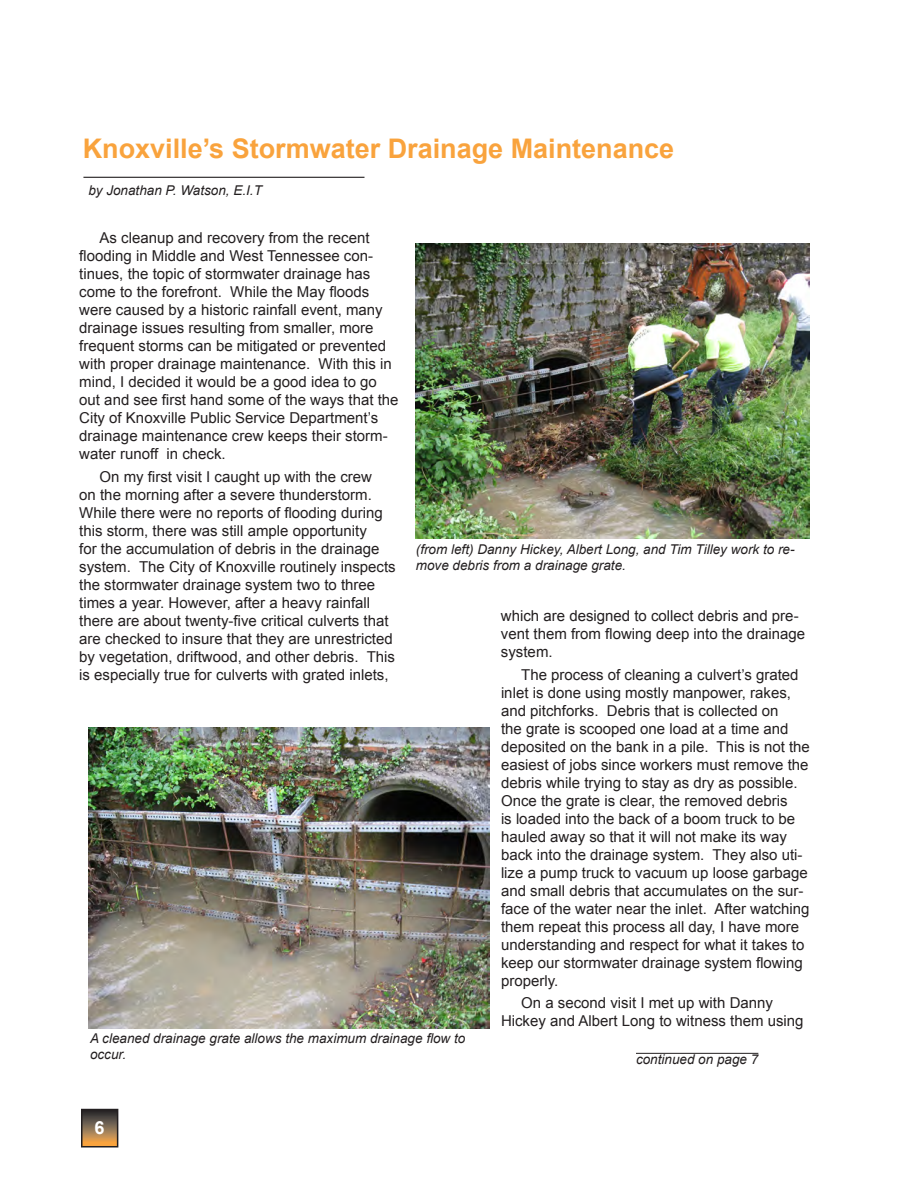
<style>
.page{position:relative;width:918px;height:1188px;background:#fff}
.page>*{position:absolute;margin:0;border:0;box-sizing:border-box;transform-origin:0 0}
.Headline_copy{font:700 27px "Arial";color:#f9a33d}
.t1{font:700 18px "Arial";color:#fff}
.article_itself{font:15px/18px "Arial";color:#231f20}
.picture_caption{font:italic 13.5px/16.2px "Arial";color:#231f20}
.byline_rule_copy{font:italic 13.5px "Arial";color:#231f20}
.continued{font:italic 13.5px "Arial";color:#231f20}
</style>
<div class="page">
<svg style="left:84px;top:1112px;width:31px;height:33px"></svg>
<div style="left:81px;top:1109px;width:37px;height:39px;border:2px solid #231f20"></div>
<img style="left:416px;top:243px;width:393px;height:295px">
<img style="left:88px;top:728px;width:402px;height:301px">
<hr style="left:636px;top:1053px;width:122px;height:1px;background:#231f20">
<hr style="left:83px;top:177px;width:282px;height:1px;background:#231f20">
<p class="Headline_copy" style="left:83px;top:131px;width:593px">Knoxville’s Stormwater Drainage Maintenance</p>
<p class="byline_rule_copy" style="left:88px;top:182px;width:175px">by Jonathan P. Watson, E.I.T</p>
<p class="article_itself" style="left:79px;top:229px;width:321px;text-indent:20px">As cleanup and recovery from the recent flooding in Middle and West Tennessee con&shy;tinues, the topic of stormwater drainage has come to the forefront. While the May floods were caused by a historic rainfall event, many drainage issues resulting from smaller, more frequent storms can be mitigated or prevented with proper drainage maintenance. With this in mind, I decided it would be a good idea to go out and see first hand some of the ways that the City of Knoxville Public Service Department’s drainage maintenance crew keeps their storm&shy;water runoff in check.</p>
<p class="article_itself" style="left:79px;top:467px;width:318px;text-indent:20px">On my first visit I caught up with the crew<br>on the morning after a severe thunderstorm.<br>While there were no reports of flooding during this storm, there was still ample opportunity<br>for the accumulation of debris in the drainage system. The City of Knoxville routinely inspects the stormwater drainage system two to three times a year. However, after a heavy rainfall there are about twenty-five critical culverts that are checked to insure that they are unrestricted by vegetation, driftwood, and other debris. This is especially true for culverts with grated inlets,</p>
<p class="picture_caption" style="left:416px;top:541px;width:380px">(from left) Danny Hickey, Albert Long, and Tim Tilley work to re&shy;move debris from a drainage grate.</p>
<p class="article_itself" style="left:501px;top:607px;width:306px">which are designed to collect debris and pre&shy;vent them from flowing deep into the drainage system.</p>
<p class="article_itself" style="left:501px;top:666px;width:310px;text-indent:20px">The process of cleaning a culvert’s grated inlet is done using mostly manpower, rakes, and pitchforks. Debris that is collected on<br>the grate is scooped one load at a time and deposited on the bank in a pile. This is not the easiest of jobs since workers must remove the debris while trying to stay as dry as possible.<br>Once the grate is clear, the removed debris<br>is loaded into the back of a boom truck to be hauled away so that it will not make its way back into the drainage system. They also uti&shy;lize a pump truck to vacuum up loose garbage and small debris that accumulates on the sur&shy;face of the water near the inlet. After watching them repeat this process all day, I have more understanding and respect for what it takes to keep our stormwater drainage system flowing properly.</p>
<p class="article_itself" style="left:501px;top:994px;width:304px;text-indent:20px">On a second visit I met up with Danny<br>Hickey and Albert Long to witness them using</p>
<p class="picture_caption" style="left:90px;top:1030px;width:377px">A cleaned drainage grate allows the maximum drainage flow to occur.</p>
<p class="t1" style="left:94px;top:1116px;width:12px">6</p>
<p class="continued" style="left:636px;top:1051px;width:124px">continued on page 7</p>
</div>
